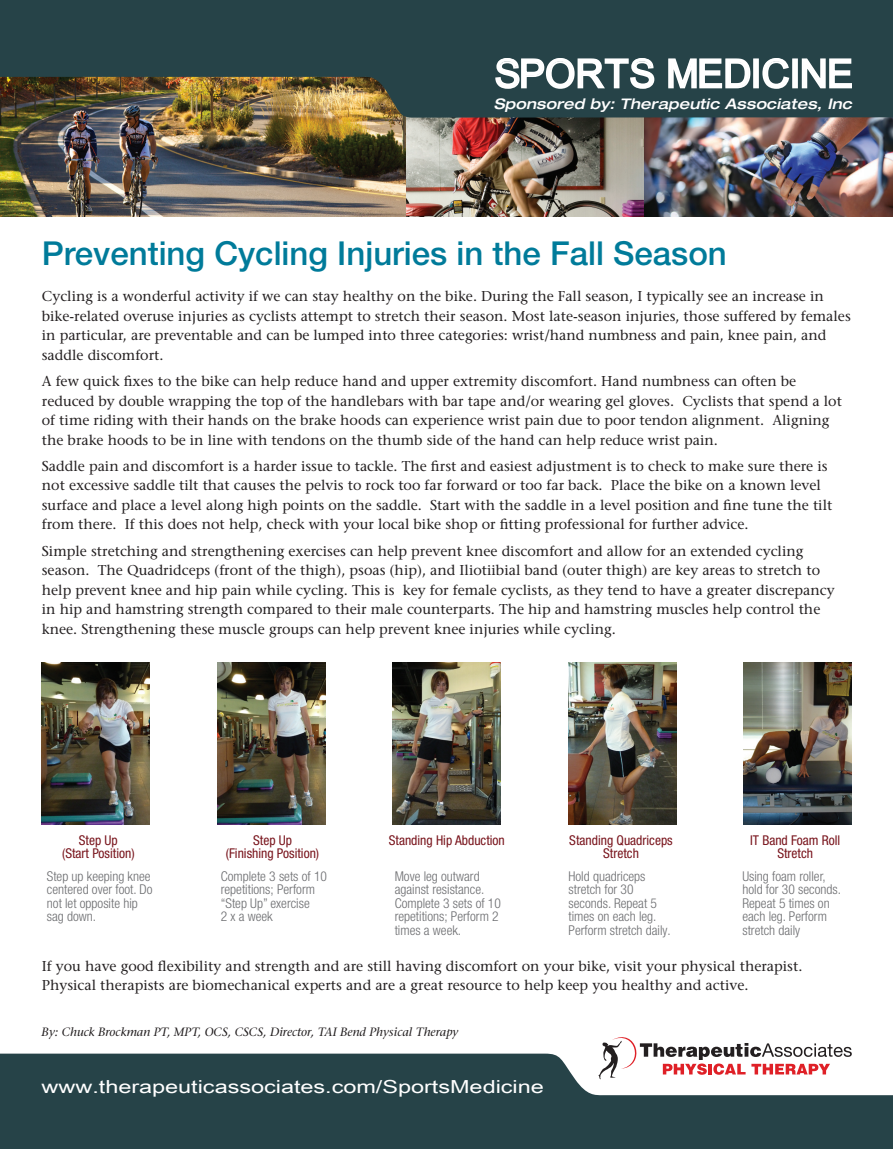
<style>
.page{position:relative;width:893px;height:1149px;background:#fff}
.page>*{position:absolute;margin:0;border:0;box-sizing:border-box;transform-origin:0 0}
.t1{font:39px "Arial Unicode MS";color:#fff}
.t2{font:500 33px "Helvetica Neue LT Pro";color:#007b9a}
.t3{font:18px "Arial Unicode MS";color:#fff;scale:1.3 1}
.t4{font:italic 500 expanded 14.7px "Helvetica Neue LT Pro";letter-spacing:.005em;color:#fff}
.t5{font:500 14.25px/19.5px "Stone Serif Std";color:#231f20}
.t6{font:300 condensed 13.5px/13.5px "Helvetica Neue LT Pro";color:#6c6d70}
.t7{font:condensed 13.5px/13.5px "Helvetica Neue LT Pro";color:#79151d;text-align:center}
.t8{font:italic 500 12px "Stone Serif Std";color:#231f20}
</style>
<div class="page">
<img style="left:643px;top:118px;width:250px;height:99px">
<img style="left:405px;top:118px;width:238px;height:99px">
<img style="left:0;top:118px;width:405px;height:99px">
<svg style="left:0;top:0;width:893px;height:118px;background:#354945"></svg>
<svg style="left:602px;top:1037px;width:249px;height:16px"></svg>
<svg style="left:0;top:1053px;width:893px;height:96px;background:#475d61"></svg>
<svg style="left:494px;top:57px;width:161px;height:33px"></svg>
<svg style="left:667px;top:57px;width:84px;height:32px"></svg>
<div style="left:753px;top:58px;width:6px;height:30px;border:2px solid #fff"></div>
<svg style="left:761px;top:57px;width:29px;height:33px"></svg>
<div style="left:792px;top:58px;width:6px;height:30px;border:2px solid #fff"></div>
<svg style="left:800px;top:57px;width:53px;height:32px"></svg>
<img style="left:568px;top:662px;width:108px;height:162px">
<img style="left:393px;top:662px;width:108px;height:162px">
<img style="left:42px;top:662px;width:108px;height:162px">
<img style="left:217px;top:662px;width:108px;height:162px">
<img style="left:743px;top:662px;width:108px;height:162px">
<h1 class="t1" style="left:494px;top:45px;width:360px">SPORTS MEDICINE</h1>
<p class="t4" style="left:494px;top:94px;width:360px">Sponsored by: Therapeutic Associates, Inc</p>
<h2 class="t2" style="left:42px;top:233px;width:686px">Preventing Cycling Injuries in the Fall Season</h2>
<p class="t5" style="left:42px;top:286px;width:810px">Cycling is a wonderful activity if we can stay healthy on the bike. During the Fall season, I typically see an increase in bike-related overuse injuries as cyclists attempt to stretch their season. Most late-season injuries, those suffered by females in particular, are preventable and can be lumped into three categories: wrist/hand numbness and pain, knee pain, and saddle discomfort.</p>
<p class="t5" style="left:42px;top:371px;width:801px">A few quick fixes to the bike can help reduce hand and upper extremity discomfort. Hand numbness can often be reduced by double wrapping the top of the handlebars with bar tape and/or wearing gel gloves. Cyclists that spend a lot of time riding with their hands on the brake hoods can experience wrist pain due to poor tendon alignment. Aligning the brake hoods to be in line with tendons on the thumb side of the hand can help reduce wrist pain.</p>
<p class="t5" style="left:42px;top:456px;width:792px">Saddle pain and discomfort is a harder issue to tackle. The first and easiest adjustment is to check to make sure there is not excessive saddle tilt that causes the pelvis to rock too far forward or too far back. Place the bike on a known level surface and place a level along high points on the saddle. Start with the saddle in a level position and fine tune the tilt from there. If this does not help, check with your local bike shop or fitting professional for further advice.</p>
<p class="t5" style="left:42px;top:541px;width:794px">Simple stretching and strengthening exercises can help prevent knee discomfort and allow for an extended cycling season. The Quadridceps (front of the thigh), psoas (hip), and Iliotiibial band (outer thigh) are key areas to stretch to help prevent knee and hip pain while cycling. This is key for female cyclists, as they tend to have a greater discrepancy in hip and hamstring strength compared to their male counterparts. The hip and hamstring muscles help control the knee. Strengthening these muscle groups can help prevent knee injuries while cycling.</p>
<p class="t7" style="left:62px;top:833px;width:74px">Step Up<br>(Start Position)</p>
<p class="t7" style="left:226px;top:833px;width:95px">Step Up<br>(Finishing Position)</p>
<p class="t7" style="left:389px;top:833px;width:117px">Standing Hip Abduction</p>
<p class="t7" style="left:569px;top:833px;width:105px">Standing Quadriceps<br>Stretch</p>
<p class="t7" style="left:750px;top:833px;width:92px">IT Band Foam Roll<br>Stretch</p>
<p class="t6" style="left:47px;top:869px;width:107px">Step up keeping knee centered over foot. Do not let opposite hip sag down.</p>
<p class="t6" style="left:221px;top:869px;width:108px">Complete 3 sets of 10 repetitions; Perform “Step Up” exercise<br>2 x a week</p>
<p class="t6" style="left:395px;top:869px;width:108px">Move leg outward against resistance.<br>Complete 3 sets of 10 repetitions; Perform 2 times a week.</p>
<p class="t6" style="left:568px;top:869px;width:104px">Hold quadriceps stretch for 30 seconds. Repeat 5 times on each leg.<br>Perform stretch daily.</p>
<p class="t6" style="left:742px;top:869px;width:100px">Using foam roller, hold for 30 seconds.<br>Repeat 5 times on each leg. Perform stretch daily</p>
<p class="t5" style="left:42px;top:956px;width:762px">If you have good flexibility and strength and are still having discomfort on your bike, visit your physical therapist.<br>Physical therapists are biomechanical experts and are a great resource to help keep you healthy and active.</p>
<p class="t8" style="left:42px;top:1024px;width:418px">By: Chuck Brockman PT, MPT, OCS, CSCS, Director, TAI Bend Physical Therapy</p>
<p class="t3" style="left:42px;top:1073px;width:388px">www.therapeuticassociates.com/SportsMedicine</p>
</div>
